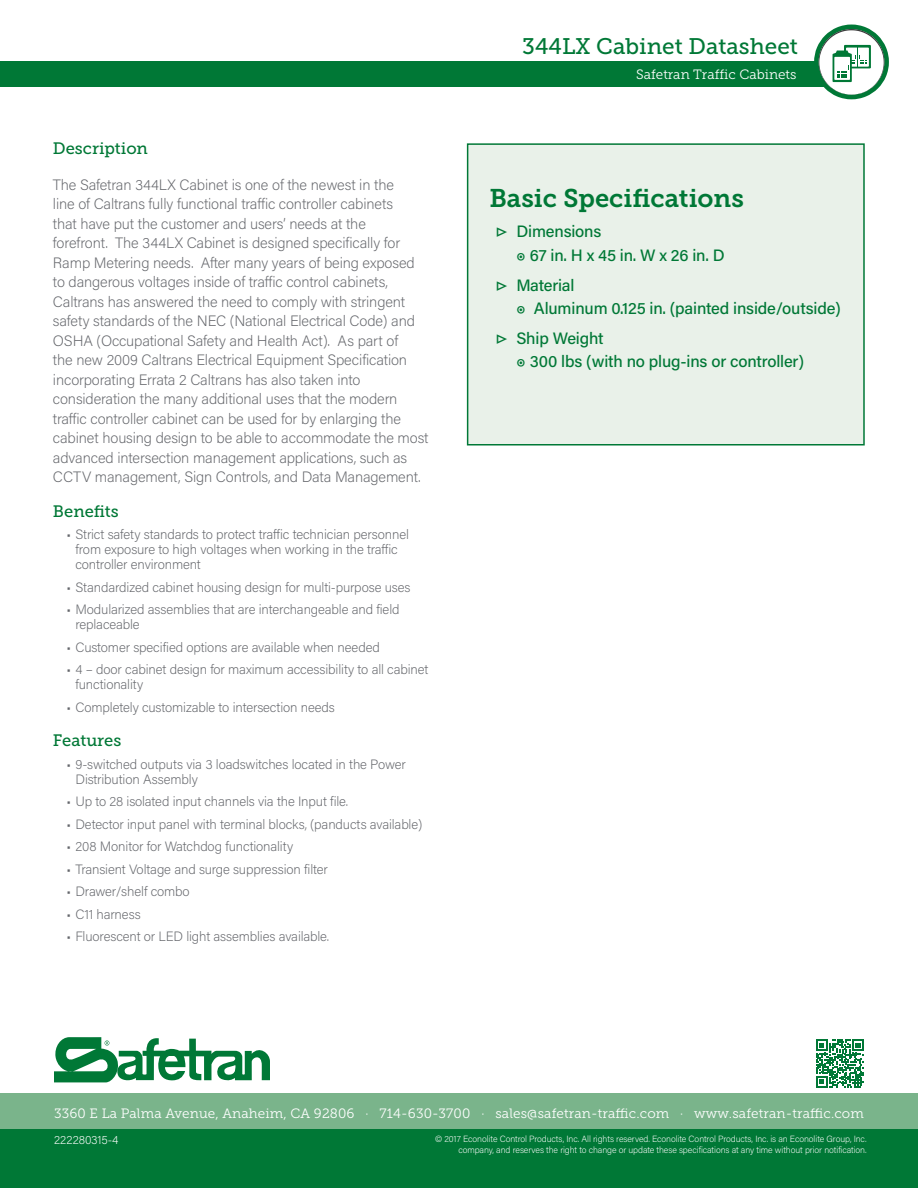
<style>
.page{position:relative;width:918px;height:1188px;background:#fff}
.page>*{position:absolute;margin:0;border:0;box-sizing:border-box;transform-origin:0 0}
.At_a_Glance_Header{font:25.5px "Museo Slab 700";color:#007836}
.Document_Type_Header{font:22.5px "Museo Slab 500";color:#007836}
.t1{font:500 16.5px "Acumin Pro";letter-spacing:-.01em;color:#007836}
.Small_Subheader_-_Sa{font:16.5px "Museo Slab 500";color:#007836}
.Back_Page_Content{font:200 15px/19.5px "Acumin Pro";letter-spacing:-.01em;color:#63656a}
.t2{font:200 13.5px/15px "Acumin Pro";letter-spacing:-.01em;color:#63656a}
.t3{font:13.5px "Museo Slab 300";letter-spacing:.01em;color:#fff}
.Back_Page_Part_Numbe{font:200 12px "Acumin Pro";letter-spacing:-.01em;color:#fff}
.t4{font:200 9px/10.8px "Acumin Pro";letter-spacing:-.01em;color:#fff;text-align:right}
.s1{font-weight:600}
</style>
<div class="page">
<div style="left:0;top:1094px;width:918px;height:94px;background:#007836"></div>
<div style="left:0;top:1094px;width:918px;height:35px;background:#7ab48b"></div>
<svg style="left:816px;top:1040px;width:48px;height:47px"></svg>
<div style="left:0;top:62px;width:864px;height:25px;background:#007836"></div>
<svg style="left:54px;top:1037px;width:216px;height:45px"></svg>
<svg style="left:814px;top:25px;width:75px;height:74px"></svg>
<div style="left:468px;top:144px;width:396px;height:301px;background:#e9f1e9"></div>
<div style="left:467px;top:143px;width:398px;height:303px;border:2px solid #007836"></div>
<p class="Document_Type_Header" style="left:522px;top:33px;width:277px">344LX Cabinet Datasheet</p>
<p class="Small_Subheader_-_Sa" style="left:53px;top:139px;width:97px">Description</p>
<p class="Back_Page_Content" style="left:53px;top:174px;width:377px">The Safetran 344LX Cabinet is one of the newest in the<br>line of Caltrans fully functional traffic controller cabinets<br>that have put the customer and users’ needs at the<br>forefront. The 344LX Cabinet is designed specifically for Ramp Metering needs. After many years of being exposed to dangerous voltages inside of traffic control cabinets, Caltrans has answered the need to comply with stringent safety standards of the NEC (National Electrical Code) and OSHA (Occupational Safety and Health Act). As part of<br>the new 2009 Caltrans Electrical Equipment Specification incorporating Errata 2 Caltrans has also taken into consideration the many additional uses that the modern traffic controller cabinet can be used for by enlarging the cabinet housing design to be able to accommodate the most advanced intersection management applications, such as CCTV management, Sign Controls, and Data Management.</p>
<p class="Small_Subheader_-_Sa" style="left:53px;top:502px;width:67px">Benefits</p>
<p class="t2" style="left:75px;top:527px;width:335px;text-indent:-9px">• Strict safety standards to protect traffic technician personnel from exposure to high voltages when working in the traffic controller environment</p>
<p class="t2" style="left:66px;top:579px;width:346px">• Standardized cabinet housing design for multi-purpose uses</p>
<p class="t2" style="left:75px;top:602px;width:326px;text-indent:-9px">• Modularized assemblies that are interchangeable and field replaceable</p>
<p class="t2" style="left:66px;top:639px;width:315px">• Customer specified options are available when needed</p>
<p class="t2" style="left:75px;top:662px;width:355px;text-indent:-9px">• 4 – door cabinet design for maximum accessibility to all cabinet functionality</p>
<p class="t2" style="left:66px;top:699px;width:270px">• Completely customizable to intersection needs</p>
<p class="Small_Subheader_-_Sa" style="left:53px;top:731px;width:70px">Features</p>
<p class="t2" style="left:75px;top:756px;width:332px;text-indent:-9px">• 9-switched outputs via 3 loadswitches located in the Power<br>Distribution Assembly</p>
<p class="t2" style="left:66px;top:794px;width:283px">• Up to 28 isolated input channels via the Input file.</p>
<p class="t2" style="left:66px;top:816px;width:357px">• Detector input panel with terminal blocks, (panducts available)</p>
<p class="t2" style="left:66px;top:839px;width:228px">• 208 Monitor for Watchdog functionality</p>
<p class="t2" style="left:66px;top:861px;width:263px">• Transient Voltage and surge suppression filter</p>
<p class="t2" style="left:66px;top:884px;width:125px">• Drawer/shelf combo</p>
<p class="t2" style="left:66px;top:906px;width:76px">• C11 harness</p>
<p class="t2" style="left:66px;top:929px;width:264px">• Fluorescent or LED light assemblies available.</p>
<p class="t3" style="left:636px;top:67px;width:162px">Safetran Traffic Cabinets</p>
<p class="At_a_Glance_Header" style="left:489px;top:184px;width:256px">Basic Specifications</p>
<p class="t1" style="left:496px;top:220px;width:107px"><span class="s1">▷</span> Dimensions</p>
<p class="t1" style="left:516px;top:244px;width:210px"><span class="s1">◉</span> 67 in. H x 45 in. W x 26 in. D</p>
<p class="t1" style="left:496px;top:274px;width:80px"><span class="s1">▷</span> Material</p>
<p class="t1" style="left:516px;top:297px;width:326px"><span class="s1">◉</span> Aluminum 0.125 in. (painted inside/outside)</p>
<p class="t1" style="left:496px;top:327px;width:109px"><span class="s1">▷</span> Ship Weight</p>
<p class="t1" style="left:516px;top:350px;width:289px"><span class="s1">◉</span> 300 lbs (with no plug-ins or controller)</p>
<p class="t3" style="left:54px;top:1106px;width:811px">3360 E La Palma Avenue, Anaheim, CA 92806 ∙ 714-630-3700 ∙ sales@safetran-traffic.com ∙ www.safetran-traffic.com</p>
<p class="t4" style="left:435px;top:1133px;width:433px">© 2017 Econolite Control Products, Inc. All rights reserved. Econolite Control Products, Inc. is an Econolite Group, Inc. company, and reserves the right to change or update these specifications at any time without prior notification.</p>
<p class="Back_Page_Part_Numbe" style="left:54px;top:1132px;width:66px">222280315-4</p>
</div>
